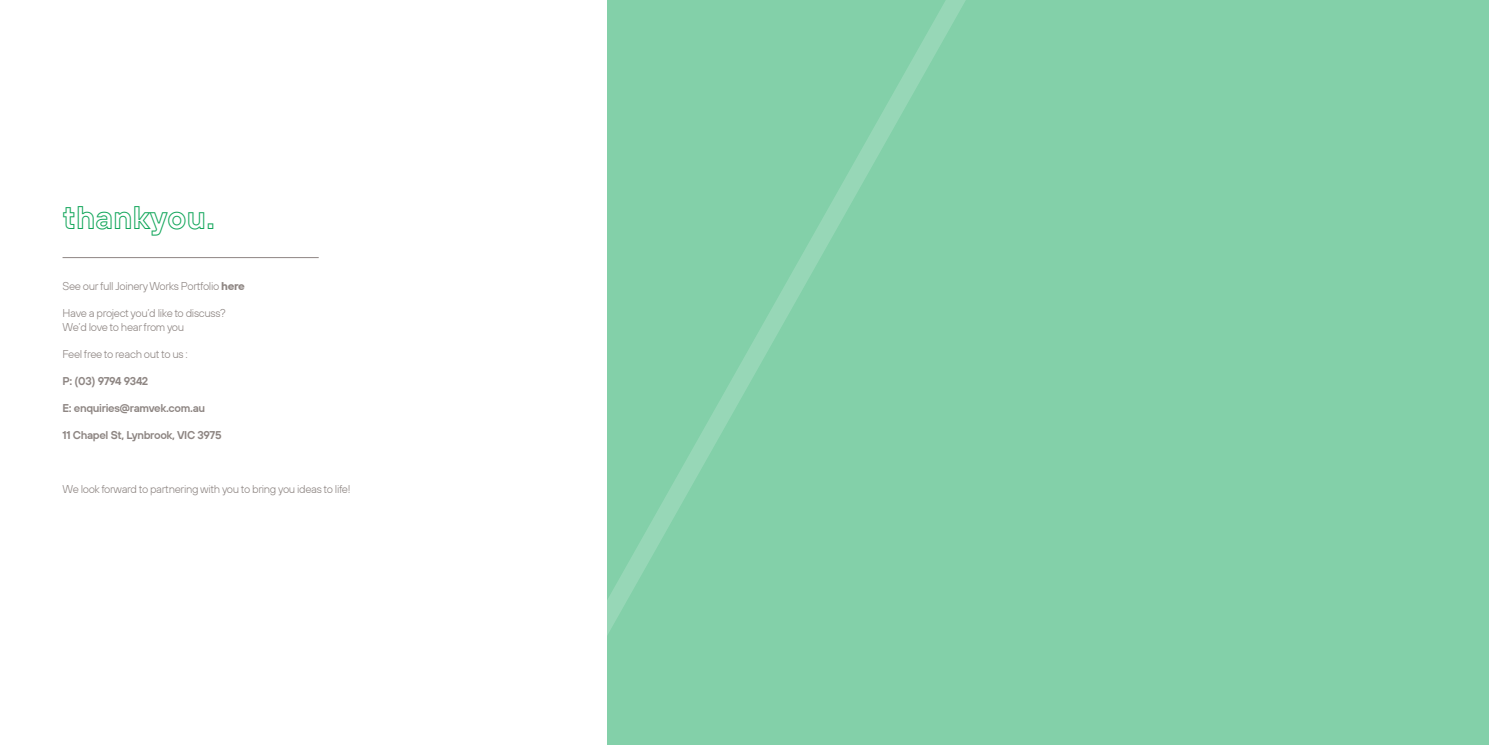
<style>
.page{position:relative;width:1489px;height:745px;background:#fff}
.page>*{position:absolute;margin:0;border:0;box-sizing:border-box;transform-origin:0 0}
.t1{font:32.5px "TT Hoves Bold Outline";letter-spacing:-.01em;color:#10a559}
.t2{font:300 11.25px/13.5px "TT Hoves";letter-spacing:-.03em;color:#8e8683}
.t3{font:600 11.25px "TT Hoves";letter-spacing:-.03em;color:#8e8683}
.s1{font-weight:700}
</style>
<div class="page">
<div style="left:607px;top:0;width:882px;height:744px;background:#83d0a9"></div>
<hr style="left:63px;top:257px;width:256px;height:1px;background:#8e8683">
<svg style="left:607px;top:0;width:359px;height:635px"></svg>
<h1 class="t1" style="left:63px;top:198px;width:154px">thankyou.</h1>
<p class="t2" style="left:63px;top:279px;width:184px">See our full Joinery Works Portfolio <span class="s1">here</span></p>
<p class="t2" style="left:63px;top:306px;width:165px">Have a project you’d like to discuss?<br>We’d love to hear from you</p>
<p class="t2" style="left:63px;top:346px;width:127px">Feel free to reach out to us :</p>
<p class="t3" style="left:63px;top:373px;width:87px">P: (03) 9794 9342</p>
<p class="t3" style="left:63px;top:400px;width:144px">E: enquiries@ramvek.com.au</p>
<p class="t3" style="left:63px;top:427px;width:161px">11 Chapel St, Lynbrook, VIC 3975</p>
<p class="t2" style="left:63px;top:481px;width:289px">We look forward to partnering with you to bring you ideas to life!</p>
</div>
